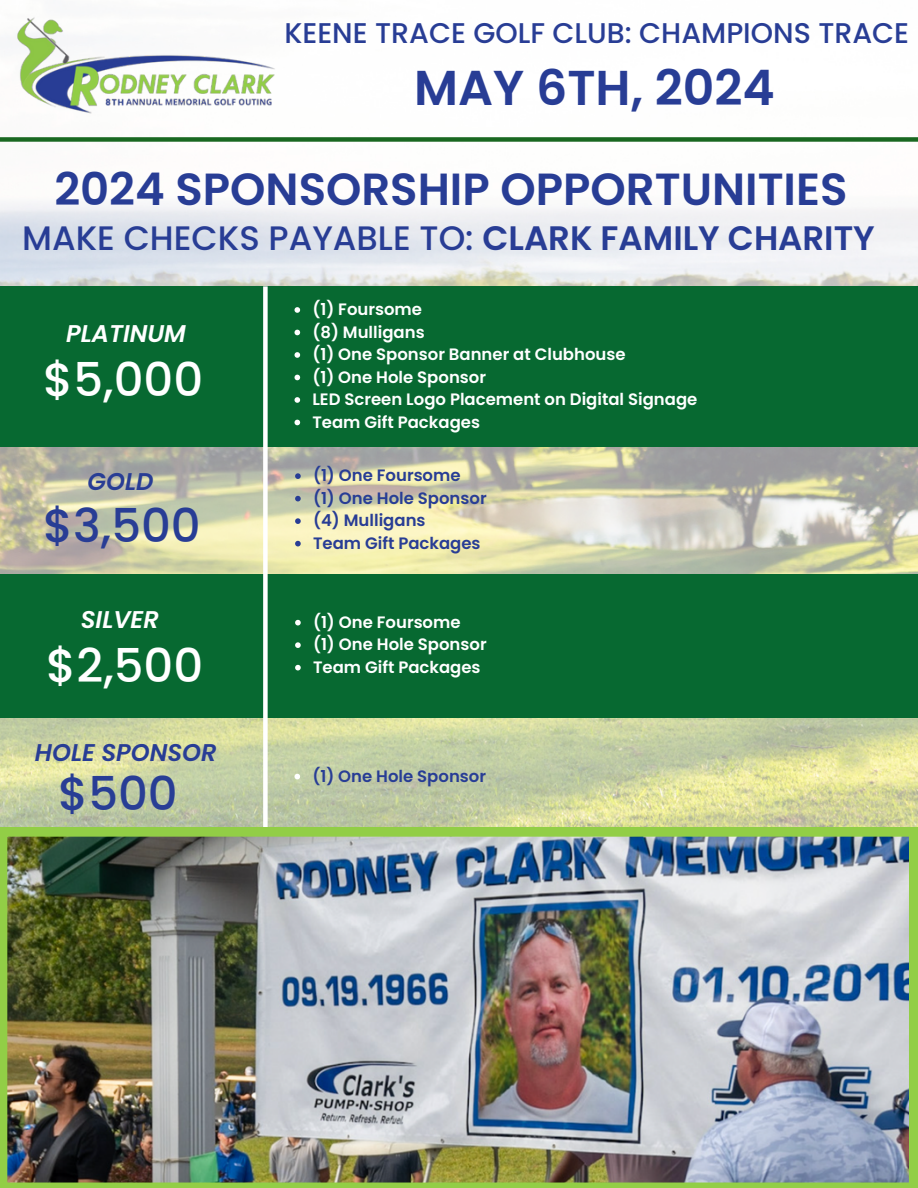
<style>
.page{position:relative;width:918px;height:1188px;background:#fff}
.page>*{position:absolute;margin:0;border:0;box-sizing:border-box;transform-origin:0 0}
.t1{font:600 48.9px "Poppins";color:#283d95}
.t2{font:500 46.5px "Poppins";color:#fff}
.t3{font:500 46.5px "Poppins";color:#283d95}
.t4{font:600 45px "Poppins";color:#283d95}
.t5{font:500 33.9px "Poppins";color:#283d95}
.t6{font:500 28.5px "Poppins";color:#283d95}
.t7{font:italic 600 24.15px "Poppins";color:#283d95}
.t8{font:italic 600 24.15px "Poppins";color:#fff}
.t9{font:600 16.5px "Poppins";color:#fff}
.t10{font:600 16.5px "Poppins";color:#283d95}
.s1{font-weight:600}
</style>
<div class="page">
<img style="left:0;top:42px;width:918px;height:843px">
<div style="left:0;top:286px;width:918px;height:161px;background:#076931"></div>
<div style="left:0;top:574px;width:918px;height:144px;background:#076931"></div>
<div style="left:263px;top:286px;width:5px;height:902px;background:#fff"></div>
<div style="left:0;top:137px;width:918px;height:5px;background:#196821"></div>
<img style="left:11px;top:17px;width:266px;height:131px">
<img style="left:0;top:828px;width:917px;height:360px">
<svg style="left:295px;top:620px;width:6px;height:5px"></svg>
<svg style="left:295px;top:642px;width:6px;height:6px"></svg>
<svg style="left:295px;top:665px;width:6px;height:5px"></svg>
<svg style="left:295px;top:307px;width:5px;height:6px"></svg>
<svg style="left:295px;top:330px;width:5px;height:5px"></svg>
<svg style="left:295px;top:352px;width:5px;height:6px"></svg>
<svg style="left:295px;top:375px;width:5px;height:5px"></svg>
<svg style="left:295px;top:397px;width:5px;height:6px"></svg>
<svg style="left:295px;top:420px;width:5px;height:5px"></svg>
<svg style="left:295px;top:473px;width:6px;height:6px"></svg>
<svg style="left:295px;top:496px;width:6px;height:5px"></svg>
<svg style="left:295px;top:518px;width:6px;height:6px"></svg>
<svg style="left:295px;top:541px;width:6px;height:5px"></svg>
<svg style="left:295px;top:774px;width:5px;height:5px"></svg>
<p class="t6" style="left:284px;top:13px;width:626px">KEENE TRACE GOLF CLUB: CHAMPIONS TRACE</p>
<p class="t1" style="left:414px;top:54px;width:362px">MAY 6TH, 2024</p>
<h4 class="t4" style="left:54px;top:158px;width:795px">2024 SPONSORSHIP OPPORTUNITIES</h4>
<h4 class="t5" style="left:22px;top:215px;width:854px">MAKE CHECKS PAYABLE TO: <span class="s1">CLARK FAMILY CHARITY</span></h4>
<p class="t8" style="left:66px;top:316px;width:122px">PLATINUM</p>
<h1 class="t2" style="left:43px;top:348px;width:161px">$5,000</h1>
<h1 class="t7" style="left:88px;top:464px;width:67px">GOLD</h1>
<p class="t3" style="left:43px;top:493px;width:159px">$3,500</p>
<p class="t8" style="left:81px;top:603px;width:80px">SILVER</p>
<p class="t2" style="left:46px;top:633px;width:159px">$2,500</p>
<p class="t9" style="left:312px;top:298px;width:111px">(1) Foursome</p>
<p class="t9" style="left:312px;top:320px;width:114px">(8) Mulligans</p>
<p class="t9" style="left:312px;top:343px;width:315px">(1) One Sponsor Banner at Clubhouse</p>
<p class="t9" style="left:312px;top:365px;width:175px">(1) One Hole Sponsor</p>
<p class="t9" style="left:312px;top:388px;width:386px">LED Screen Logo Placement on Digital Signage</p>
<h4 class="t9" style="left:312px;top:410px;width:169px">Team Gift Packages</h4>
<p class="t10" style="left:313px;top:464px;width:149px">(1) One Foursome</p>
<h4 class="t10" style="left:313px;top:486px;width:175px">(1) One Hole Sponsor</h4>
<h1 class="t10" style="left:313px;top:509px;width:114px">(4) Mulligans</h1>
<p class="t10" style="left:313px;top:531px;width:169px">Team Gift Packages</p>
<h1 class="t9" style="left:313px;top:610px;width:149px">(1) One Foursome</h1>
<h1 class="t9" style="left:313px;top:633px;width:175px">(1) One Hole Sponsor</h1>
<h2 class="t9" style="left:313px;top:655px;width:169px">Team Gift Packages</h2>
<h1 class="t7" style="left:35px;top:735px;width:183px">HOLE SPONSOR</h1>
<p class="t3" style="left:58px;top:761px;width:121px">$500</p>
<p class="t10" style="left:312px;top:764px;width:175px">(1) One Hole Sponsor</p>
</div>
